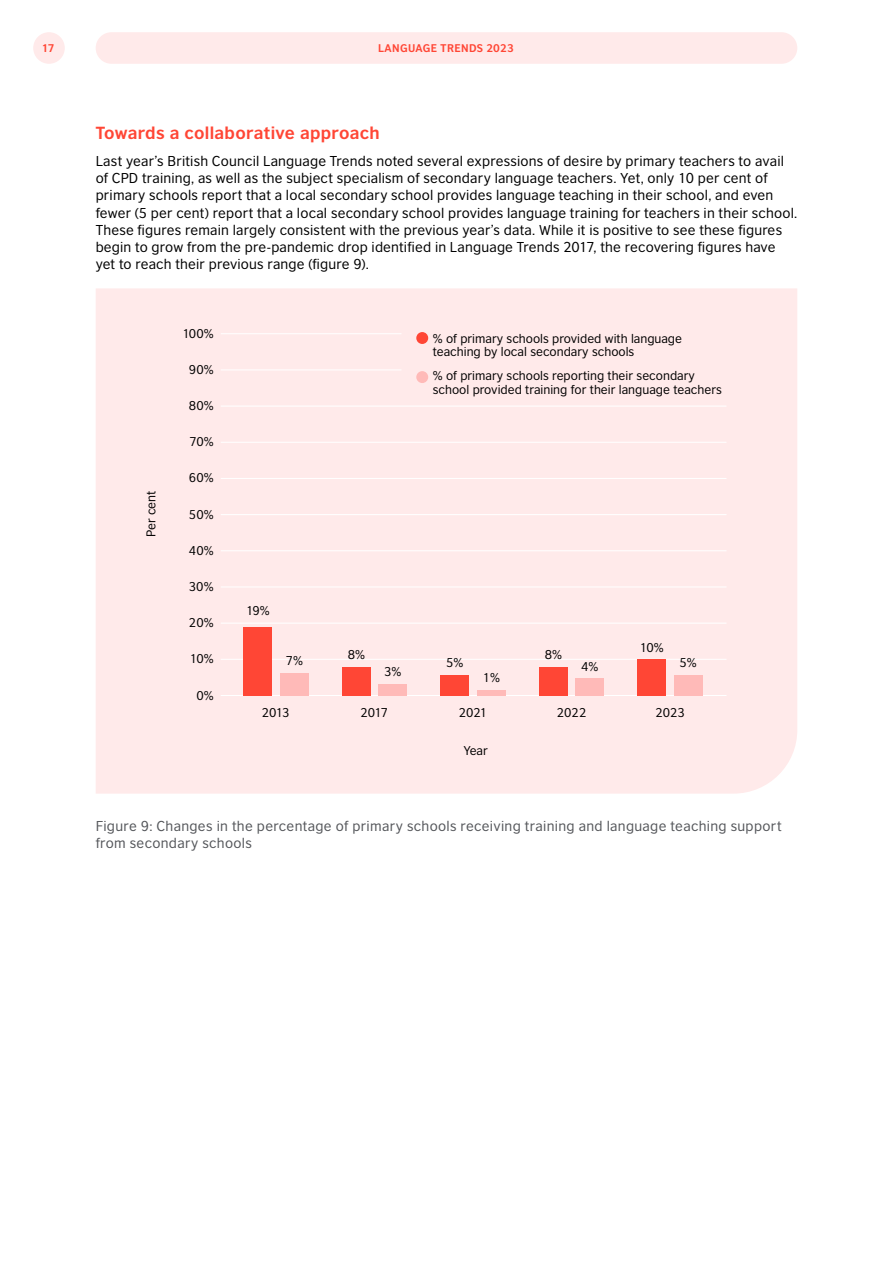
<style>
.page{position:relative;width:893px;height:1263px;background:#fff}
.page>*{position:absolute;margin:0;border:0;box-sizing:border-box;transform-origin:0 0}
.t1{font:700 16.5px "British Council Sans";letter-spacing:.015em;color:#ff4635}
.t2{font:13.5px/17.2px "British Council Sans";letter-spacing:.015em;color:#000}
.t3{font:13.5px/17.2px "British Council Sans";letter-spacing:.025em;color:#54565a}
.t4{font:12px/13.5px "British Council Sans";color:#000}
.t5{font:700 10.5px "British Council Sans";letter-spacing:.03em;color:#ff4635}
</style>
<div class="page">
<div style="left:96px;top:32px;width:701px;height:32px;background:#ffeaea;border-radius:16px"></div>
<div style="left:33px;top:32px;width:32px;height:32px;background:#ffeaea;border-radius:50%"></div>
<div style="left:96px;top:288px;width:701px;height:506px;background:#ffeaea"></div>
<hr style="left:221px;top:695px;width:505px;height:1px;background:#fff">
<hr style="left:221px;top:659px;width:505px;height:1px;background:#fff">
<hr style="left:221px;top:623px;width:505px;height:1px;background:#fff">
<hr style="left:221px;top:586px;width:505px;height:1px;background:#fff">
<hr style="left:221px;top:550px;width:505px;height:1px;background:#fff">
<hr style="left:221px;top:514px;width:505px;height:1px;background:#fff">
<hr style="left:221px;top:478px;width:505px;height:1px;background:#fff">
<hr style="left:221px;top:442px;width:505px;height:1px;background:#fff">
<hr style="left:221px;top:406px;width:505px;height:1px;background:#fff">
<hr style="left:221px;top:369px;width:180px;height:1px;background:#fff">
<hr style="left:221px;top:333px;width:180px;height:1px;background:#fff">
<div style="left:244px;top:627px;width:28px;height:68px;background:#ff4635"></div>
<div style="left:280px;top:673px;width:29px;height:22px;background:#ffbab8"></div>
<div style="left:342px;top:667px;width:29px;height:28px;background:#ff4635"></div>
<div style="left:379px;top:684px;width:28px;height:11px;background:#ffbab8"></div>
<div style="left:440px;top:675px;width:29px;height:20px;background:#ff4635"></div>
<div style="left:477px;top:690px;width:29px;height:5px;background:#ffbab8"></div>
<div style="left:539px;top:667px;width:29px;height:28px;background:#ff4635"></div>
<div style="left:575px;top:677px;width:29px;height:18px;background:#ffbab8"></div>
<div style="left:637px;top:659px;width:29px;height:36px;background:#ff4635"></div>
<div style="left:674px;top:675px;width:29px;height:20px;background:#ffbab8"></div>
<div style="left:416px;top:332px;width:12px;height:12px;background:#ff4635;border-radius:50%"></div>
<div style="left:416px;top:371px;width:12px;height:12px;background:#ffbab8;border-radius:50%"></div>
<p class="t5" style="left:42px;top:39px;width:14px">17</p>
<p class="t5" style="left:378px;top:39px;width:137px">LANGUAGE TRENDS 2023</p>
<p class="t1" style="left:96px;top:118px;width:285px">Towards a collaborative approach</p>
<p class="t2" style="left:96px;top:151px;width:703px">Last year’s British Council Language Trends noted several expressions of desire by primary teachers to avail of CPD training, as well as the subject specialism of secondary language teachers. Yet, only 10 per cent of primary schools report that a local secondary school provides language teaching in their school, and even fewer (5 per cent) report that a local secondary school provides language training for teachers in their school.<br>These figures remain largely consistent with the previous year’s data. While it is positive to see these figures begin to grow from the pre-pandemic drop identified in Language Trends 2017, the recovering figures have yet to reach their previous range (figure 9).</p>
<p class="t4" style="left:143px;top:537px;width:48px;rotate:-90deg">Per cent</p>
<p class="t4" style="left:183px;top:325px;width:33px">100%</p>
<p class="t4" style="left:189px;top:362px;width:26px">90%</p>
<p class="t4" style="left:189px;top:398px;width:26px">80%</p>
<p class="t4" style="left:189px;top:434px;width:26px">70%</p>
<p class="t4" style="left:189px;top:470px;width:26px">60%</p>
<p class="t4" style="left:189px;top:506px;width:26px">50%</p>
<p class="t4" style="left:189px;top:542px;width:26px">40%</p>
<p class="t4" style="left:189px;top:579px;width:26px">30%</p>
<p class="t4" style="left:189px;top:615px;width:26px">20%</p>
<p class="t4" style="left:190px;top:651px;width:25px">10%</p>
<p class="t4" style="left:196px;top:687px;width:19px">0%</p>
<p class="t4" style="left:433px;top:330px;width:251px">% of primary schools provided with language teaching by local secondary schools</p>
<p class="t4" style="left:433px;top:368px;width:291px">% of primary schools reporting their secondary school provided training for their language teachers</p>
<p class="t4" style="left:246px;top:603px;width:25px">19%</p>
<p class="t4" style="left:286px;top:653px;width:19px">7%</p>
<p class="t4" style="left:348px;top:647px;width:19px">8%</p>
<p class="t4" style="left:384px;top:663px;width:19px">3%</p>
<p class="t4" style="left:640px;top:639px;width:25px">10%</p>
<p class="t4" style="left:545px;top:647px;width:19px">8%</p>
<p class="t4" style="left:446px;top:655px;width:19px">5%</p>
<p class="t4" style="left:581px;top:659px;width:19px">4%</p>
<p class="t4" style="left:680px;top:655px;width:19px">5%</p>
<p class="t4" style="left:483px;top:669px;width:19px">1%</p>
<p class="t4" style="left:262px;top:704px;width:29px">2013</p>
<p class="t4" style="left:361px;top:704px;width:29px">2017</p>
<p class="t4" style="left:459px;top:704px;width:30px">2021</p>
<p class="t4" style="left:557px;top:704px;width:31px">2022</p>
<p class="t4" style="left:655px;top:704px;width:31px">2023</p>
<p class="t4" style="left:463px;top:743px;width:26px">Year</p>
<p class="t3" style="left:96px;top:816px;width:688px">Figure 9: Changes in the percentage of primary schools receiving training and language teaching support from secondary schools</p>
</div>
